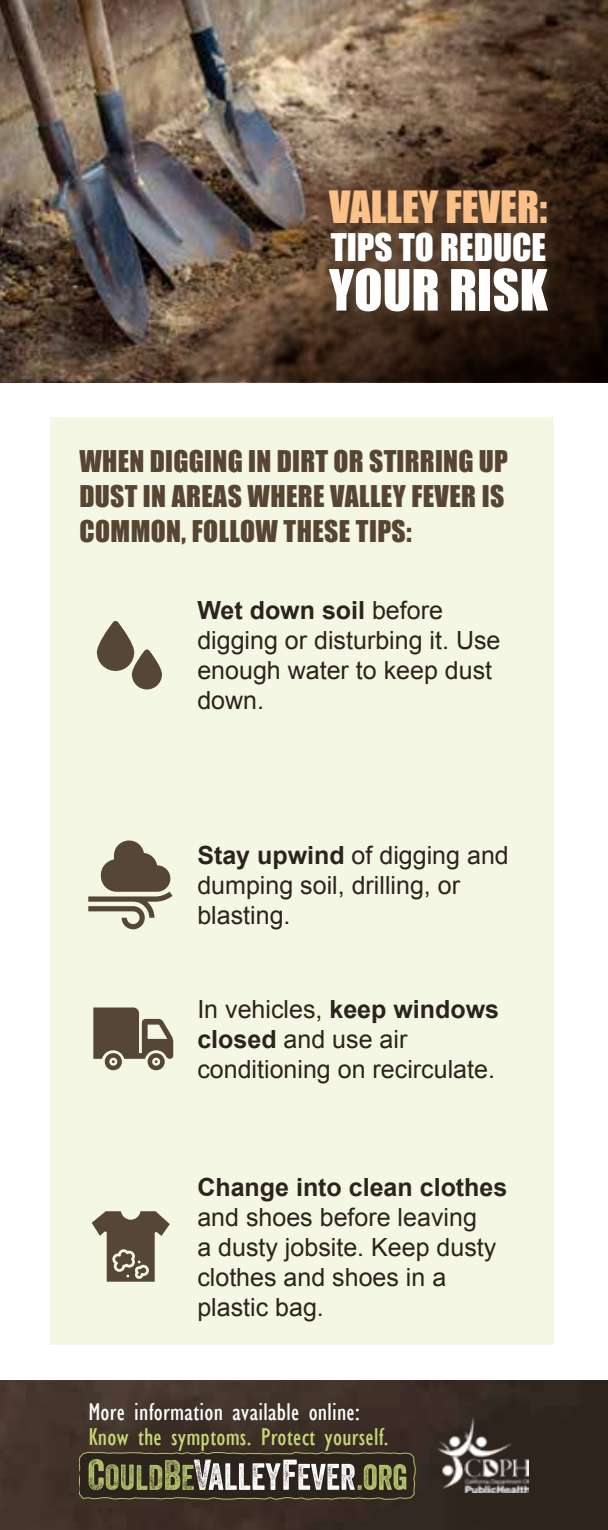
<style>
.page{position:relative;width:608px;height:1530px;background:#fff}
.page>*{position:absolute;margin:0;border:0;box-sizing:border-box;transform-origin:0 0}
.t1{font:52.5px "Impact";color:#fff}
.t2{font:40.75px "Impact";color:#fcc089}
.t3{font:35px "Impact";color:#fff}
.t4{font:27.5px/35px "Impact";letter-spacing:.015em;color:#574534}
.t5{font:25px/30px "Arial";color:#2d231e}
.t6{font:condensed 25px "Gill Sans";letter-spacing:.01em;color:#c7da74;scale:1.05 1}
.t7{font:condensed 25px "Gill Sans";letter-spacing:.01em;color:#fff;scale:1.05 1}
.s1{font-weight:700}
</style>
<div class="page">
<div style="left:50px;top:418px;width:504px;height:927px;background:#f3f7e3"></div>
<img style="left:0;top:0;width:607px;height:382px">
<img style="left:0;top:1381px;width:608px;height:149px">
<svg style="left:79px;top:1452px;width:336px;height:47px;background:#625e49"></svg>
<img style="left:438px;top:1416px;width:90px;height:77px">
<svg style="left:314px;top:176px;width:247px;height:150px;background:#4d3827"></svg>
<svg style="left:97px;top:621px;width:65px;height:68px"></svg>
<svg style="left:88px;top:841px;width:84px;height:88px"></svg>
<svg style="left:93px;top:1008px;width:80px;height:62px"></svg>
<svg style="left:92px;top:1211px;width:78px;height:71px"></svg>
<h2 class="t2" style="left:329px;top:176px;width:220px">VALLEY FEVER:</h2>
<h2 class="t3" style="left:330px;top:220px;width:217px">TIPS TO REDUCE</h2>
<h2 class="t1" style="left:329px;top:249px;width:220px">YOUR RISK</h2>
<h2 class="t4" style="left:79px;top:443px;width:430px">WHEN DIGGING IN DIRT OR STIRRING UP<br>DUST IN AREAS WHERE VALLEY FEVER IS<br>COMMON, FOLLOW THESE TIPS:</h2>
<p class="t5" style="left:197px;top:596px;width:304px"><span class="s1">Wet down soil</span> before digging or disturbing it. Use enough water to keep dust down.</p>
<p class="t5" style="left:197px;top:840px;width:313px"><span class="s1">Stay upwind</span> of digging and dumping soil, drilling, or blasting.</p>
<p class="t5" style="left:197px;top:995px;width:303px">In vehicles, <span class="s1">keep windows closed</span> and use air conditioning on recirculate.</p>
<p class="t5" style="left:197px;top:1173px;width:311px"><span class="s1">Change into clean clothes </span>and shoes before leaving<br>a dusty jobsite. Keep dusty clothes and shoes in a plastic bag.</p>
<p class="t7" style="left:88px;top:1397px;width:260px">More information available online:</p>
<p class="t6" style="left:88px;top:1422px;width:287px">Know the symptoms. Protect yourself.</p>
</div>
